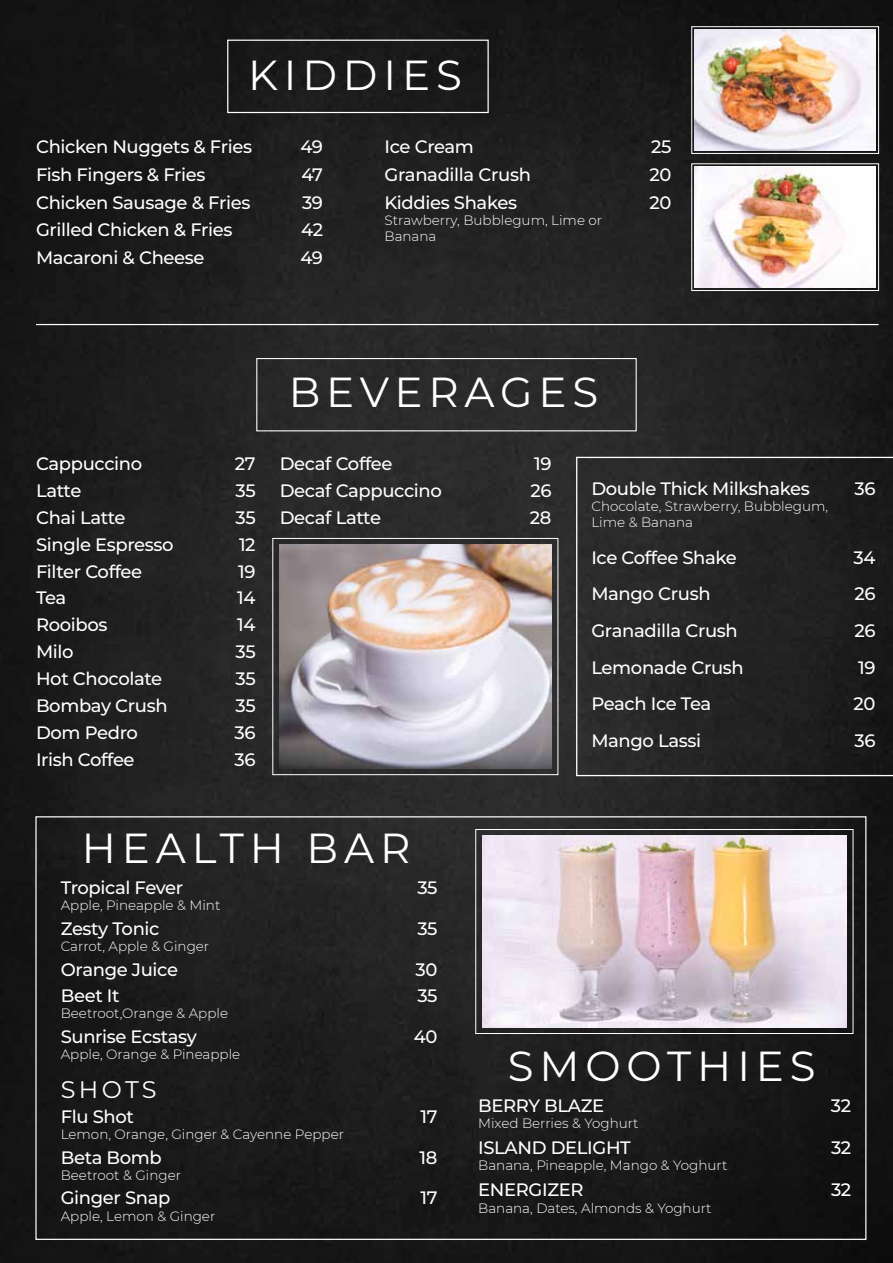
<style>
.page{position:relative;width:893px;height:1263px;background:#fff}
.page>*{position:absolute;margin:0;border:0;box-sizing:border-box;transform-origin:0 0}
.t1{font:42px "Montserrat";letter-spacing:.14em;color:#fff}
.t2{font:24px "Montserrat";letter-spacing:.135em;color:#fff}
.t3{font:500 18px "Montserrat";letter-spacing:-.02em;color:#fff}
.t4{font:300 13.5px/16.2px "Montserrat";color:#fff}
</style>
<div class="page">
<img style="left:0;top:0;width:893px;height:1263px">
<svg style="left:576px;top:457px;width:317px;height:319px;background:#252525"></svg>
<img style="left:695px;top:30px;width:181px;height:120px">
<div style="left:256px;top:358px;width:381px;height:73px;border:1px solid #fff"></div>
<div style="left:691px;top:26px;width:188px;height:128px;border:1px solid #fff"></div>
<div style="left:691px;top:164px;width:188px;height:127px;border:1px solid #fff"></div>
<div style="left:272px;top:538px;width:286px;height:237px;border:1px solid #fff"></div>
<img style="left:279px;top:545px;width:273px;height:223px">
<div style="left:475px;top:829px;width:378px;height:205px;border:1px solid #fff"></div>
<img style="left:482px;top:836px;width:365px;height:191px">
<hr style="left:36px;top:324px;width:843px;height:1px;background:#fff">
<img style="left:695px;top:167px;width:181px;height:120px">
<div style="left:227px;top:40px;width:262px;height:73px;border:1px solid #fff"></div>
<h1 class="t1" style="left:248px;top:46px;width:215px">KIDDIES</h1>
<p class="t3" style="left:36px;top:134px;width:218px">Chicken Nuggets &amp; Fries</p>
<p class="t3" style="left:300px;top:134px;width:24px">49</p>
<p class="t3" style="left:36px;top:162px;width:171px">Fish Fingers &amp; Fries</p>
<p class="t3" style="left:301px;top:162px;width:23px">47</p>
<p class="t3" style="left:36px;top:190px;width:216px">Chicken Sausage &amp; Fries</p>
<p class="t3" style="left:302px;top:190px;width:23px">39</p>
<p class="t3" style="left:36px;top:217px;width:198px">Grilled Chicken &amp; Fries</p>
<p class="t3" style="left:301px;top:217px;width:23px">42</p>
<p class="t3" style="left:36px;top:245px;width:170px">Macaroni &amp; Cheese</p>
<p class="t3" style="left:300px;top:245px;width:24px">49</p>
<p class="t3" style="left:385px;top:134px;width:91px">Ice Cream</p>
<p class="t3" style="left:651px;top:134px;width:22px">25</p>
<p class="t3" style="left:385px;top:162px;width:148px">Granadilla Crush</p>
<p class="t3" style="left:650px;top:162px;width:23px">20</p>
<p class="t3" style="left:385px;top:190px;width:134px">Kiddies Shakes</p>
<p class="t3" style="left:650px;top:190px;width:23px">20</p>
<p class="t4" style="left:385px;top:211px;width:219px">Strawberry, Bubblegum, Lime or<br>Banana</p>
<p class="t3" style="left:36px;top:451px;width:108px">Cappuccino</p>
<p class="t3" style="left:235px;top:451px;width:22px">27</p>
<p class="t3" style="left:36px;top:478px;width:47px">Latte</p>
<p class="t3" style="left:236px;top:478px;width:22px">35</p>
<p class="t3" style="left:36px;top:505px;width:91px">Chai Latte</p>
<p class="t3" style="left:236px;top:505px;width:22px">35</p>
<p class="t3" style="left:36px;top:532px;width:139px">Single Espresso</p>
<p class="t3" style="left:239px;top:532px;width:18px">12</p>
<p class="t3" style="left:36px;top:559px;width:108px">Filter Coffee</p>
<p class="t3" style="left:238px;top:559px;width:19px">19</p>
<p class="t3" style="left:36px;top:585px;width:32px">Tea</p>
<p class="t3" style="left:237px;top:585px;width:20px">14</p>
<p class="t3" style="left:36px;top:612px;width:73px">Rooibos</p>
<p class="t3" style="left:237px;top:612px;width:20px">14</p>
<p class="t3" style="left:36px;top:639px;width:39px">Milo</p>
<p class="t3" style="left:236px;top:639px;width:22px">35</p>
<p class="t3" style="left:36px;top:666px;width:128px">Hot Chocolate</p>
<p class="t3" style="left:236px;top:666px;width:22px">35</p>
<p class="t3" style="left:36px;top:693px;width:133px">Bombay Crush</p>
<p class="t3" style="left:236px;top:693px;width:22px">35</p>
<p class="t3" style="left:36px;top:720px;width:103px">Dom Pedro</p>
<p class="t3" style="left:235px;top:720px;width:23px">36</p>
<p class="t3" style="left:36px;top:747px;width:100px">Irish Coffee</p>
<p class="t3" style="left:235px;top:747px;width:23px">36</p>
<h1 class="t1" style="left:289px;top:363px;width:311px">BEVERAGES</h1>
<p class="t3" style="left:280px;top:451px;width:114px">Decaf Coffee</p>
<p class="t3" style="left:534px;top:451px;width:19px">19</p>
<p class="t3" style="left:280px;top:478px;width:164px">Decaf Cappuccino</p>
<p class="t3" style="left:530px;top:478px;width:23px">26</p>
<p class="t3" style="left:280px;top:505px;width:103px">Decaf Latte</p>
<p class="t3" style="left:530px;top:505px;width:23px">28</p>
<p class="t3" style="left:591px;top:476px;width:220px">Double Thick Milkshakes</p>
<p class="t3" style="left:854px;top:476px;width:23px">36</p>
<p class="t4" style="left:591px;top:498px;width:238px">Chocolate, Strawberry, Bubblegum,<br>Lime &amp; Banana</p>
<p class="t3" style="left:591px;top:545px;width:147px">Ice Coffee Shake</p>
<p class="t3" style="left:854px;top:545px;width:23px">34</p>
<p class="t3" style="left:591px;top:581px;width:121px">Mango Crush</p>
<p class="t3" style="left:854px;top:581px;width:23px">26</p>
<p class="t3" style="left:591px;top:618px;width:148px">Granadilla Crush</p>
<p class="t3" style="left:854px;top:618px;width:23px">26</p>
<p class="t3" style="left:591px;top:654px;width:154px">Lemonade Crush</p>
<p class="t3" style="left:858px;top:654px;width:19px">19</p>
<p class="t3" style="left:591px;top:691px;width:121px">Peach Ice Tea</p>
<p class="t3" style="left:854px;top:691px;width:23px">20</p>
<p class="t3" style="left:591px;top:728px;width:111px">Mango Lassi</p>
<p class="t3" style="left:854px;top:728px;width:23px">36</p>
<h1 class="t1" style="left:82px;top:820px;width:330px">HEALTH BAR</h1>
<p class="t3" style="left:61px;top:875px;width:124px">Tropical Fever</p>
<p class="t3" style="left:417px;top:875px;width:22px">35</p>
<p class="t4" style="left:61px;top:897px;width:161px">Apple, Pineapple &amp; Mint</p>
<p class="t3" style="left:61px;top:916px;width:100px">Zesty Tonic</p>
<p class="t3" style="left:417px;top:916px;width:22px">35</p>
<p class="t4" style="left:61px;top:938px;width:150px">Carrot, Apple &amp; Ginger</p>
<p class="t3" style="left:61px;top:957px;width:119px">Orange Juice</p>
<p class="t3" style="left:416px;top:957px;width:23px">30</p>
<p class="t3" style="left:61px;top:983px;width:60px">Beet It</p>
<p class="t3" style="left:417px;top:983px;width:22px">35</p>
<p class="t4" style="left:61px;top:1005px;width:169px">Beetroot,Orange &amp; Apple</p>
<p class="t3" style="left:61px;top:1024px;width:138px">Sunrise Ecstasy</p>
<p class="t3" style="left:414px;top:1024px;width:25px">40</p>
<p class="t4" style="left:61px;top:1046px;width:181px">Apple, Orange &amp; Pineapple</p>
<h2 class="t2" style="left:61px;top:1073px;width:97px">SHOTS</h2>
<p class="t3" style="left:61px;top:1104px;width:75px">Flu Shot</p>
<p class="t3" style="left:420px;top:1104px;width:19px">17</p>
<p class="t4" style="left:61px;top:1126px;width:285px">Lemon, Orange, Ginger &amp; Cayenne Pepper</p>
<p class="t3" style="left:61px;top:1145px;width:103px">Beta Bomb</p>
<p class="t3" style="left:420px;top:1145px;width:19px">18</p>
<p class="t4" style="left:61px;top:1166px;width:122px">Beetroot &amp; Ginger</p>
<p class="t3" style="left:61px;top:1185px;width:111px">Ginger Snap</p>
<p class="t3" style="left:420px;top:1185px;width:19px">17</p>
<p class="t4" style="left:61px;top:1207px;width:156px">Apple, Lemon &amp; Ginger</p>
<h1 class="t1" style="left:508px;top:1037px;width:309px">SMOOTHIES</h1>
<p class="t3" style="left:478px;top:1093px;width:127px">BERRY BLAZE</p>
<p class="t3" style="left:831px;top:1093px;width:22px">32</p>
<p class="t4" style="left:478px;top:1115px;width:162px">Mixed Berries &amp; Yoghurt</p>
<p class="t3" style="left:478px;top:1135px;width:154px">ISLAND DELIGHT</p>
<p class="t3" style="left:831px;top:1135px;width:22px">32</p>
<p class="t4" style="left:478px;top:1157px;width:251px">Banana, Pineapple, Mango &amp; Yoghurt</p>
<p class="t3" style="left:478px;top:1177px;width:107px">ENERGIZER</p>
<p class="t3" style="left:831px;top:1177px;width:22px">32</p>
<p class="t4" style="left:478px;top:1199px;width:235px">Banana, Dates, Almonds &amp; Yoghurt</p>
</div>
